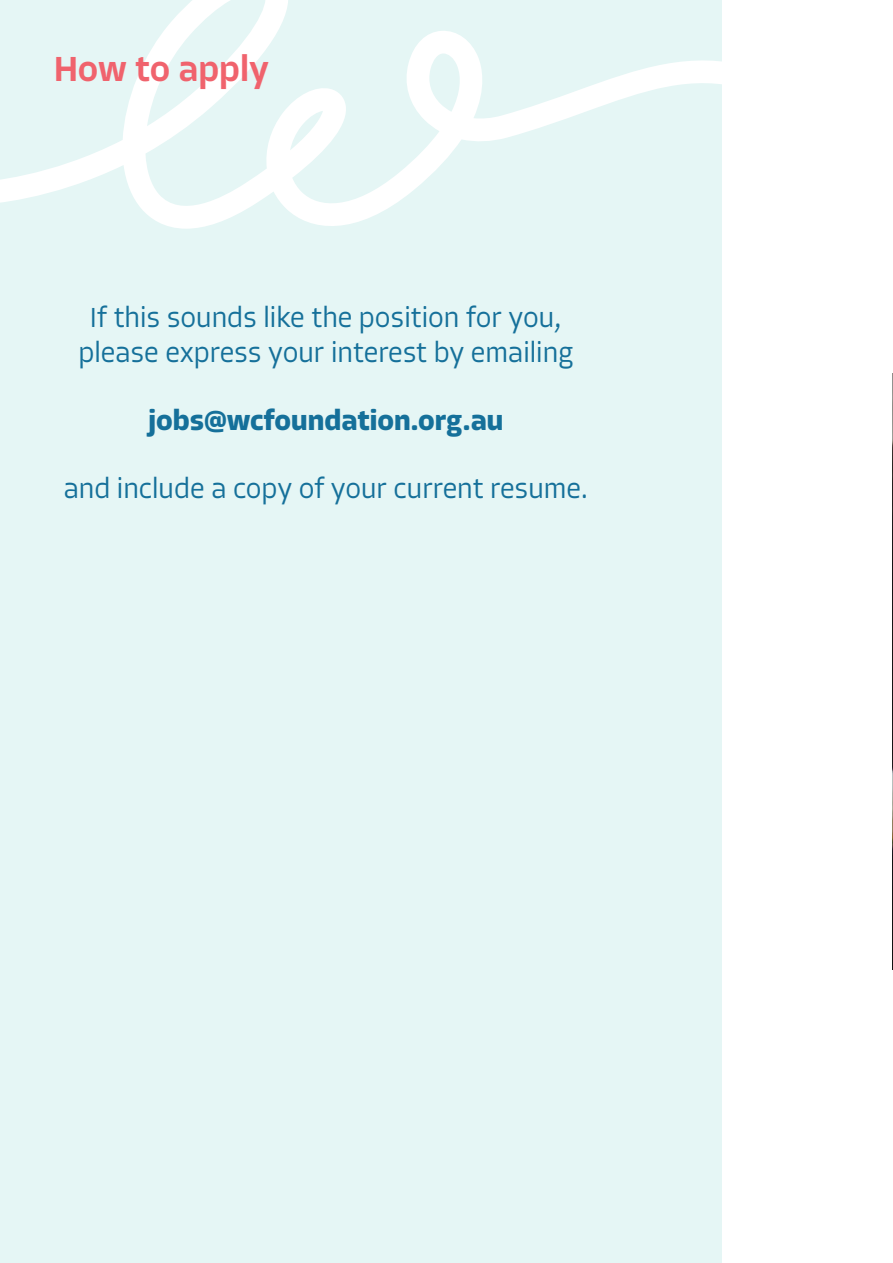
<style>
.page{position:relative;width:893px;height:1263px;background:#fff}
.page>*{position:absolute;margin:0;border:0;box-sizing:border-box;transform-origin:0 0}
.t1{font:500 36px "Allotrope";color:#f0636d}
.t2{font:300 28.5px/34.2px "Allotrope";color:#15709a;text-align:center}
.t3{font:700 28.5px "Allotrope";color:#15709a}
</style>
<div class="page">
<div style="left:0;top:0;width:722px;height:1263px;background:#e5f6f5"></div>
<svg style="left:0;top:0;width:722px;height:229px"></svg>
<img style="left:892px;top:374px;width:1px;height:595px">
<p class="t1" style="left:54px;top:45px;width:216px">How to apply</p>
<p class="t2" style="left:78px;top:301px;width:496px">If this sounds like the position for you, please express your interest by emailing</p>
<p class="t3" style="left:148px;top:401px;width:356px">jobs@wcfoundation.org.au</p>
<p class="t2" style="left:63px;top:472px;width:526px">and include a copy of your current resume.</p>
</div>
